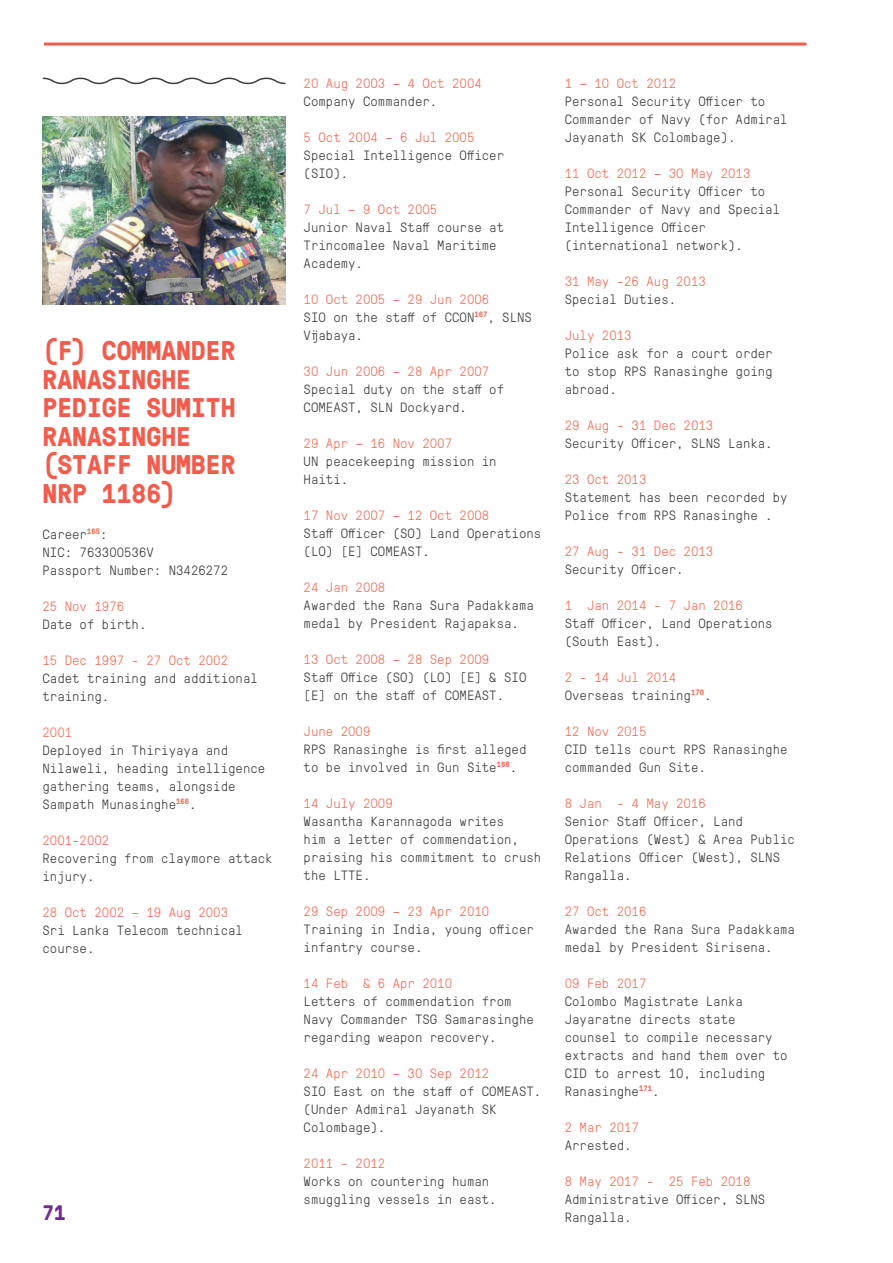
<style>
.page{position:relative;width:893px;height:1263px;background:#fff}
.page>*{position:absolute;margin:0;border:0;box-sizing:border-box;transform-origin:0 0}
.t1{font:700 27px/28.5px "GT Pressura Mono";color:#f15c4c}
.t2{font:700 21px "GT Pressura Mono";color:#702b91}
.t3{font:300 13.5px/18px "GT Pressura Mono";color:#3e3e3f}
.t4{font:300 13.5px "GT Pressura Mono";color:#f26e5a}
.s1{color:#f26e5a}
</style>
<div class="page">
<hr style="left:44px;top:43px;width:762px;height:3px;background:#f15c4c">
<img style="left:43px;top:116px;width:243px;height:188px">
<svg style="left:42px;top:77px;width:244px;height:8px"></svg>
<p class="t4" style="left:565px;top:73px;width:113px">1 – 10 Oct 2012</p>
<p class="t3" style="left:565px;top:91px;width:224px">Personal Security Officer to<br>Commander of Navy (for Admiral<br>Jayanath SK Colombage).</p>
<p class="t4" style="left:565px;top:163px;width:187px">11 Oct 2012 – 30 May 2013</p>
<p class="t3" style="left:565px;top:181px;width:217px">Personal Security Officer to<br>Commander of Navy and Special<br>Intelligence Officer (international network).</p>
<p class="t4" style="left:565px;top:271px;width:143px">31 May -26 Aug 2013</p>
<p class="t3" style="left:565px;top:289px;width:113px">Special Duties.</p>
<p class="t4" style="left:565px;top:325px;width:68px">July 2013</p>
<p class="t3" style="left:565px;top:343px;width:209px;text-align:justify">Police ask for a court order to stop RPS Ranasinghe going abroad.</p>
<p class="t4" style="left:565px;top:415px;width:150px">29 Aug - 31 Dec 2013</p>
<p class="t3" style="left:565px;top:433px;width:209px">Security Officer, SLNS Lanka.</p>
<p class="t4" style="left:565px;top:469px;width:83px">23 Oct 2013</p>
<p class="t3" style="left:565px;top:487px;width:224px">Statement has been recorded by<br>Police from RPS Ranasinghe .</p>
<p class="t4" style="left:565px;top:541px;width:150px">27 Aug - 31 Dec 2013</p>
<p class="t3" style="left:565px;top:559px;width:120px">Security Officer.</p>
<p class="t4" style="left:565px;top:595px;width:180px">1 Jan 2014 - 7 Jan 2016</p>
<p class="t3" style="left:565px;top:613px;width:209px">Staff Officer, Land Operations (South East).</p>
<p class="t3" style="left:565px;top:667px;width:148px"><span class="s1">2 - 14 Jul 2014<br></span>Overseas training<sup>170</sup>.</p>
<p class="t4" style="left:565px;top:721px;width:83px">12 Nov 2015</p>
<p class="t3" style="left:565px;top:739px;width:224px">CID tells court RPS Ranasinghe commanded Gun Site.</p>
<p class="t4" style="left:565px;top:793px;width:143px">8 Jan - 4 May 2016</p>
<p class="t3" style="left:565px;top:811px;width:232px">Senior Staff Officer, Land<br>Operations (West) &amp; Area Public<br>Relations Officer (West), SLNS<br>Rangalla.</p>
<p class="t4" style="left:565px;top:901px;width:83px">27 Oct 2016</p>
<p class="t3" style="left:565px;top:919px;width:232px">Awarded the Rana Sura Padakkama medal by President Sirisena.</p>
<p class="t4" style="left:565px;top:973px;width:83px">09 Feb 2017</p>
<p class="t3" style="left:565px;top:991px;width:224px">Colombo Magistrate Lanka<br>Jayaratne directs state counsel to compile necessary extracts and hand them over to<br>CID to arrest 10, including<br>Ranasinghe<sup>171</sup>.</p>
<p class="t4" style="left:565px;top:1117px;width:76px">2 Mar 2017</p>
<p class="t3" style="left:565px;top:1135px;width:68px">Arrested.</p>
<p class="t4" style="left:565px;top:1171px;width:187px">8 May 2017 - 25 Feb 2018</p>
<p class="t3" style="left:565px;top:1189px;width:202px">Administrative Officer, SLNS</p>
<p class="t4" style="left:304px;top:73px;width:180px">20 Aug 2003 – 4 Oct 2004</p>
<p class="t3" style="left:304px;top:91px;width:135px">Company Commander.</p>
<p class="t4" style="left:304px;top:127px;width:172px">5 Oct 2004 – 6 Jul 2005</p>
<p class="t3" style="left:304px;top:145px;width:202px">Special Intelligence Officer (SIO).</p>
<p class="t4" style="left:304px;top:199px;width:135px">7 Jul – 9 Oct 2005</p>
<p class="t3" style="left:304px;top:217px;width:202px">Junior Naval Staff course at<br>Trincomalee Naval Maritime<br>Academy.</p>
<p class="t3" style="left:304px;top:289px;width:230px"><span class="s1">10 Oct 2005 – 29 Jun 2006<br></span>SIO on the staff of CCON<sup>167</sup>, SLNS<br>Vĳabaya.</p>
<p class="t4" style="left:304px;top:361px;width:187px">30 Jun 2006 – 28 Apr 2007</p>
<p class="t3" style="left:304px;top:379px;width:202px">Special duty on the staff of<br>COMEAST, SLN Dockyard.</p>
<p class="t4" style="left:304px;top:433px;width:150px">29 Apr – 16 Nov 2007</p>
<p class="t3" style="left:304px;top:451px;width:195px">UN peacekeeping mission in<br>Haiti.</p>
<p class="t4" style="left:304px;top:505px;width:187px">17 Nov 2007 – 12 Oct 2008</p>
<p class="t3" style="left:304px;top:523px;width:239px">Staff Officer (SO) Land Operations (LO) [E] COMEAST.</p>
<p class="t4" style="left:304px;top:577px;width:83px">24 Jan 2008</p>
<p class="t3" style="left:304px;top:595px;width:232px">Awarded the Rana Sura Padakkama medal by President Rajapaksa.</p>
<p class="t4" style="left:304px;top:649px;width:187px">13 Oct 2008 – 28 Sep 2009</p>
<p class="t3" style="left:304px;top:667px;width:224px">Staff Office (SO) (LO) [E] &amp; SIO [E] on the staff of COMEAST.</p>
<p class="t4" style="left:304px;top:721px;width:68px">June 2009</p>
<p class="t3" style="left:304px;top:739px;width:224px">RPS Ranasinghe is first alleged to be involved in Gun Site<sup>168</sup>.</p>
<p class="t4" style="left:304px;top:793px;width:91px">14 July 2009</p>
<p class="t3" style="left:304px;top:811px;width:239px">Wasantha Karannagoda writes<br>him a letter of commendation, praising his commitment to crush the LTTE.</p>
<p class="t4" style="left:304px;top:901px;width:187px">29 Sep 2009 – 23 Apr 2010</p>
<p class="t3" style="left:304px;top:919px;width:232px">Training in India, young officer infantry course.</p>
<p class="t4" style="left:304px;top:973px;width:150px">14 Feb &amp; 6 Apr 2010</p>
<p class="t3" style="left:304px;top:991px;width:232px">Letters of commendation from<br>Navy Commander TSG Samarasinghe regarding weapon recovery.</p>
<p class="t4" style="left:304px;top:1063px;width:187px">24 Apr 2010 – 30 Sep 2012</p>
<p class="t3" style="left:304px;top:1081px;width:239px">SIO East on the staff of COMEAST. (Under Admiral Jayanath SK<br>Colombage).</p>
<p class="t4" style="left:304px;top:1153px;width:83px">2011 - 2012</p>
<p class="t3" style="left:304px;top:1171px;width:195px">Works on countering human smuggling vessels in east.</p>
<h1 class="t1" style="left:43px;top:335px;width:195px">(F) COMMANDER<br>RANASINGHE<br>PEDIGE SUMITH<br>RANASINGHE (STAFF NUMBER<br>NRP 1186)</h1>
<p class="t3" style="left:43px;top:524px;width:187px">Career<sup>165</sup>:<br>NIC: 763300536V<br>Passport Number: N3426272</p>
<p class="t4" style="left:43px;top:596px;width:83px">25 Nov 1976</p>
<p class="t3" style="left:43px;top:614px;width:105px">Date of birth.</p>
<p class="t4" style="left:43px;top:650px;width:187px">15 Dec 1997 - 27 Oct 2002</p>
<p class="t3" style="left:43px;top:668px;width:217px">Cadet training and additional training.</p>
<p class="t4" style="left:43px;top:722px;width:31px">2001</p>
<p class="t3" style="left:43px;top:740px;width:224px">Deployed in Thiriyaya and<br>Nilaweli, heading intelligence gathering teams, alongside<br>Sampath Munasinghe<sup>166</sup>.</p>
<p class="t4" style="left:43px;top:830px;width:68px">2001-2002</p>
<p class="t3" style="left:43px;top:848px;width:232px">Recovering from claymore attack injury.</p>
<p class="t4" style="left:43px;top:902px;width:187px">28 Oct 2002 – 19 Aug 2003</p>
<p class="t3" style="left:43px;top:920px;width:202px">Sri Lanka Telecom technical course.</p>
<h2 class="t2" style="left:43px;top:1198px;width:25px">71</h2>
<p class="t3" style="left:565px;top:1207px;width:68px">Rangalla.</p>
</div>
